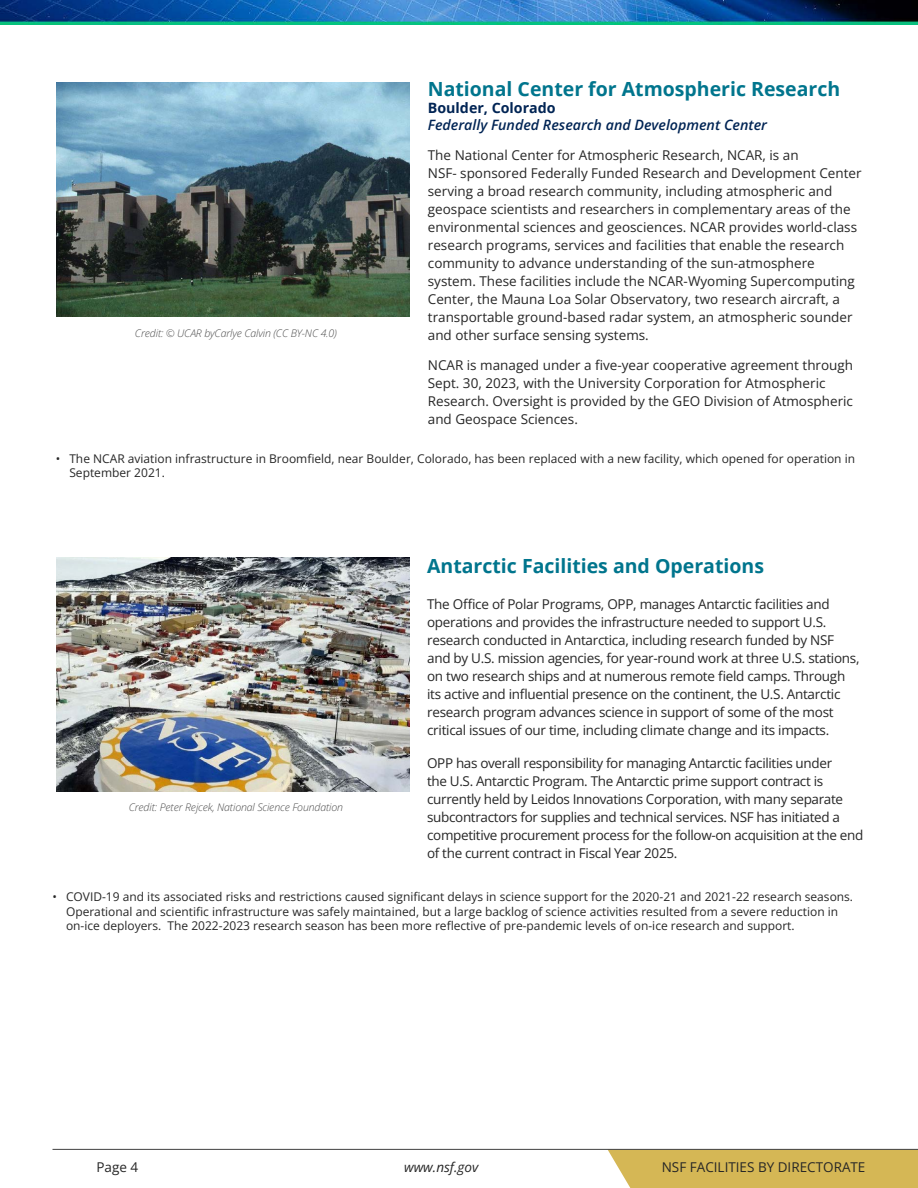
<style>
.page{position:relative;width:918px;height:1188px;background:#fff}
.page>*{position:absolute;margin:0;border:0;box-sizing:border-box;transform-origin:0 0}
.t1{font:700 19.5px "Open Sans";color:#00758d}
.t2{font:italic 600 14.25px "Open Sans";color:#002454}
.t3{font:700 14.25px "Open Sans";color:#002454}
.t4{font:13.5px/18px "Open Sans";color:#262626}
.t5{font:13.5px/18px "Open Sans";letter-spacing:-.02em;color:#262626}
.t6{font:13.5px/18px "Open Sans";letter-spacing:-.025em;color:#262626}
.t7{font:italic 13.5px "Open Sans";color:#262626}
.t8{font:12px/14.4px "Open Sans";color:#262626}
.t9{font:italic 300 10.5px "Open Sans";letter-spacing:-.015em;color:#4d4d4d}
</style>
<div class="page">
<div style="left:608px;top:1150px;width:310px;height:38px;background:#d5b755"></div>
<img style="left:0;top:0;width:918px;height:24px">
<hr style="left:52px;top:1149px;width:866px;height:1px;background:#404040">
<img style="left:57px;top:82px;width:352px;height:234px">
<img style="left:57px;top:558px;width:352px;height:234px">
<h3 class="t1" style="left:428px;top:75px;width:414px">National Center for Atmospheric Research</h3>
<p class="t3" style="left:428px;top:98px;width:129px">Boulder, Colorado</p>
<h5 class="t2" style="left:428px;top:115px;width:341px">Federally Funded Research and Development Center</h5>
<p class="t4" style="left:428px;top:146px;width:435px">The National Center for Atmospheric Research, NCAR, is an<br>NSF- sponsored Federally Funded Research and Development Center serving a broad research community, including atmospheric and geospace scientists and researchers in complementary areas of the environmental sciences and geosciences. NCAR provides world-class research programs, services and facilities that enable the research community to advance understanding of the sun-atmosphere system. These facilities include the NCAR-Wyoming Supercomputing Center, the Mauna Loa Solar Observatory, two research aircraft, a</p>
<p class="t4" style="left:428px;top:308px;width:426px">transportable ground-based radar system, an atmospheric sounder and other surface sensing systems.</p>
<p class="t4" style="left:428px;top:356px;width:427px">NCAR is managed under a five-year cooperative agreement through</p>
<p class="t4" style="left:428px;top:374px;width:427px">Sept. 30, 2023, with the University Corporation for Atmospheric<br>Research. Oversight is provided by the GEO Division of Atmospheric and Geospace Sciences.</p>
<p class="t8" style="left:69px;top:451px;width:787px;text-indent:-14px">• The NCAR aviation infrastructure in Broomfield, near Boulder, Colorado, has been replaced with a new facility, which opened for operation in<br>September 2021.</p>
<p class="t9" style="left:135px;top:326px;width:203px">Credit: © UCAR byCarlye Calvin (CC BY-NC 4.0)</p>
<h3 class="t1" style="left:427px;top:552px;width:338px">Antarctic Facilities and Operations</h3>
<p class="t5" style="left:427px;top:595px;width:404px">The Office of Polar Programs, OPP, manages Antarctic facilities and</p>
<p class="t5" style="left:427px;top:613px;width:434px">operations and provides the infrastructure needed to support U.S. research conducted in Antarctica, including research funded by NSF and by U.S. mission agencies, for year-round work at three U.S. stations,</p>
<p class="t5" style="left:427px;top:667px;width:420px">on two research ships and at numerous remote field camps. Through its active and influential presence on the continent, the U.S. Antarctic</p>
<p class="t5" style="left:427px;top:703px;width:408px">research program advances science in support of some of the most critical issues of our time, including climate change and its impacts.</p>
<p class="t6" style="left:427px;top:754px;width:438px">OPP has overall responsibility for managing Antarctic facilities under<br>the U.S. Antarctic Program. The Antarctic prime support contract is currently held by Leidos Innovations Corporation, with many separate subcontractors for supplies and technical services. NSF has initiated a competitive procurement process for the follow-on acquisition at the end of the current contract in Fiscal Year 2025.</p>
<p class="t8" style="left:66px;top:890px;width:789px;text-indent:-14px">• COVID-19 and its associated risks and restrictions caused significant delays in science support for the 2020-21 and 2021-22 research seasons.<br>Operational and scientific infrastructure was safely maintained, but a large backlog of science activities resulted from a severe reduction in on-ice deployers. The 2022-2023 research season has been more reflective of pre-pandemic levels of on-ice research and support.</p>
<p class="t9" style="left:129px;top:800px;width:216px">Credit: Peter Rejcek, National Science Foundation</p>
<p class="t4" style="left:97px;top:1158px;width:43px">Page 4</p>
<p class="t7" style="left:404px;top:1158px;width:76px">www.nsf.gov</p>
<p class="t4" style="left:662px;top:1158px;width:205px">NSF FACILITIES BY DIRECTORATE</p>
</div>
